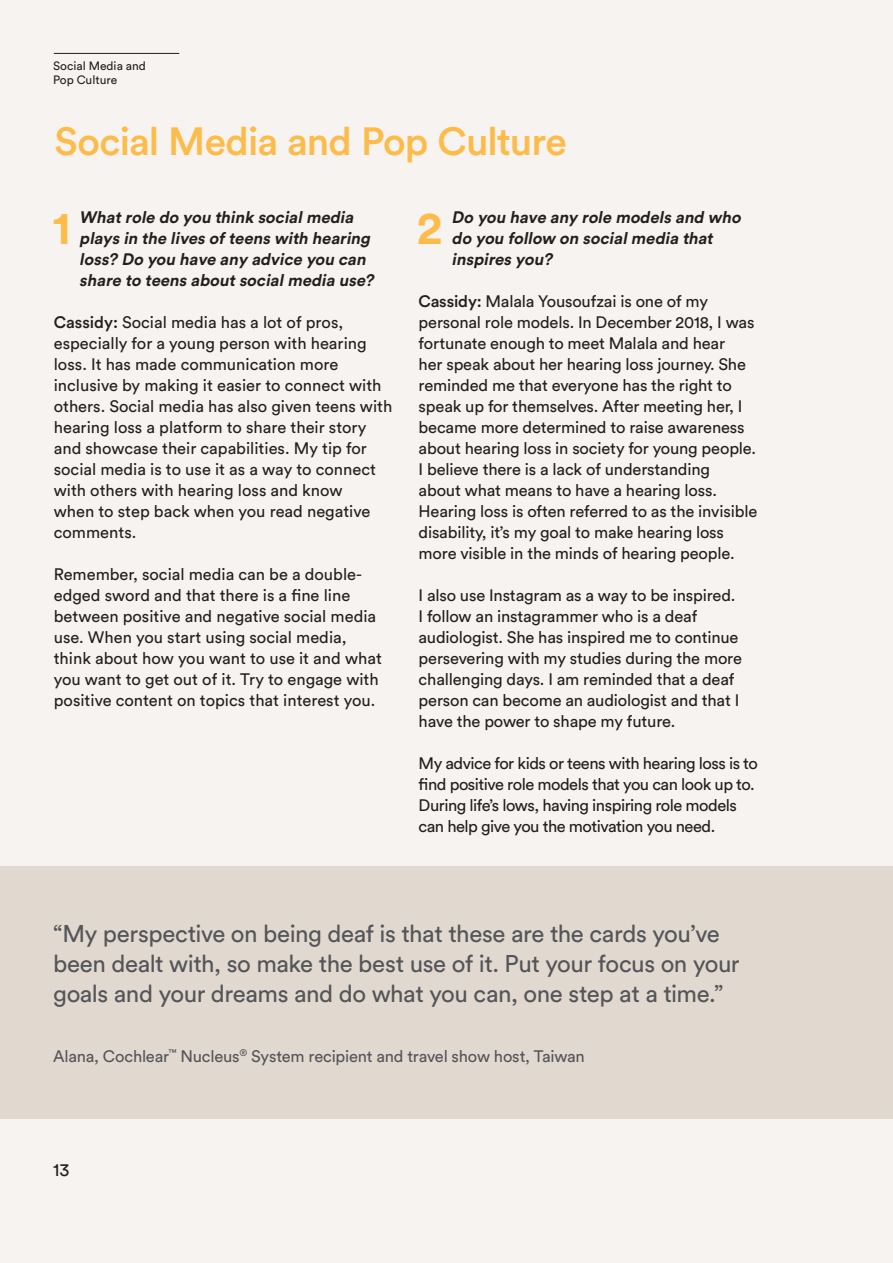
<style>
.page{position:relative;width:893px;height:1263px;background:#f7f3f0}
.page>*{position:absolute;margin:0;border:0;box-sizing:border-box;transform-origin:0 0}
.t1{font:700 46.05px "Circular Std";color:#fdbc4a}
.t2{font:500 39px "Circular Std";letter-spacing:-.025em;color:#fdbc4a}
.t3{font:24px/30px "Circular Std";letter-spacing:-.02em;color:#54555a}
.t4{font:18px "Circular Std";color:#231f20}
.t5{font:16.5px/21px "Circular Std";letter-spacing:-.01em;color:#231f20}
.t6{font:italic 700 16.5px/21px "Circular Std";color:#231f20}
.t7{font:16.5px/21px "Circular Std";letter-spacing:-.03em;color:#231f20}
.t8{font:16.5px "Circular Std";letter-spacing:-.015em;color:#54555a}
.t9{font:12px/14.4px "Circular Std";color:#231f20}
.s1{font-weight:500}
</style>
<div class="page">
<div style="left:0;top:866px;width:893px;height:253px;background:#e1d9cf"></div>
<hr style="left:54px;top:53px;width:125px;height:1px;background:#231f20">
<hr style="left:892px;top:866px;width:1px;height:253px;background:#dad1c5">
<p class="t9" style="left:53px;top:58px;width:94px">Social Media and<br>Pop Culture</p>
<p class="t2" style="left:55px;top:117px;width:514px">Social Media and Pop Culture</p>
<p class="t1" style="left:52px;top:198px;width:20px">1</p>
<p class="t6" style="left:79px;top:206px;width:299px">Whatrole do you think socialmedia plays in the lives ofteens with hearing loss? Do you have any advice you can share to teens aboutsocialmedia use?</p>
<p class="t5" style="left:54px;top:311px;width:340px"><span class="s1">Cassidy:</span> Social media has a lot of pros, especially for a young person with hearing loss. It has made communication more inclusive by making it easier to connect with others. Social media has also given teens with hearing loss a platform to share their story and showcase their capabilities. My tip for social media is to use it as a way to connect with others with hearing loss and know<br>when to step back when you read negative comments.</p>
<p class="t5" style="left:54px;top:563px;width:330px">Remember, social media can be a double&shy;edged sword and that there is a fine line between positive and negative social media use. When you start using social media, think about how you want to use it and what you want to get out of it. Try to engage with positive content on topics that interest you.</p>
<p class="t1" style="left:417px;top:198px;width:27px">2</p>
<p class="t6" style="left:452px;top:206px;width:294px">Do you have any role models and who do you follow on socialmedia that inspires you?</p>
<p class="t5" style="left:419px;top:290px;width:340px"><span class="s1">Cassidy:</span> Malala Yousoufzai is one of my personal role models. In December 2018, I was fortunate enough to meet Malala and hear<br>her speak about her hearing loss journey. She reminded me that everyone has the right to speak up for themselves. After meeting her, I became more determined to raise awareness about hearing loss in society for young people.<br>I believe there is a lack of understanding<br>about what means to have a hearing loss.<br>Hearing loss is often referred to as the invisible disability, it’s my goal to make hearing loss more visible in the minds of hearing people.</p>
<p class="t5" style="left:419px;top:584px;width:325px">I also use Instagram as a way to be inspired.<br>I follow an instagrammer who is a deaf audiologist. She has inspired me to continue persevering with my studies during the more challenging days. I am reminded that a deaf person can become an audiologist and that I have the power to shape my future.</p>
<p class="t7" style="left:419px;top:752px;width:341px">My advice for kids or teens with hearing loss is to find positive role models that you can look up to.<br>During life’s lows, having inspiring role models can help give you the motivation you need.</p>
<p class="t3" style="left:53px;top:918px;width:688px">“My perspective on being deaf is that these are the cards you’ve been dealt with, so make the best use of it. Put your focus on your goals and your dreams and do what you can, one step at a time.”</p>
<p class="t8" style="left:53px;top:1046px;width:533px">Alana, Cochlear<sup>™</sup> Nucleus<sup>®</sup> System recipient and travel show host, Taiwan</p>
<p class="t4" style="left:53px;top:1159px;width:18px">13</p>
</div>
